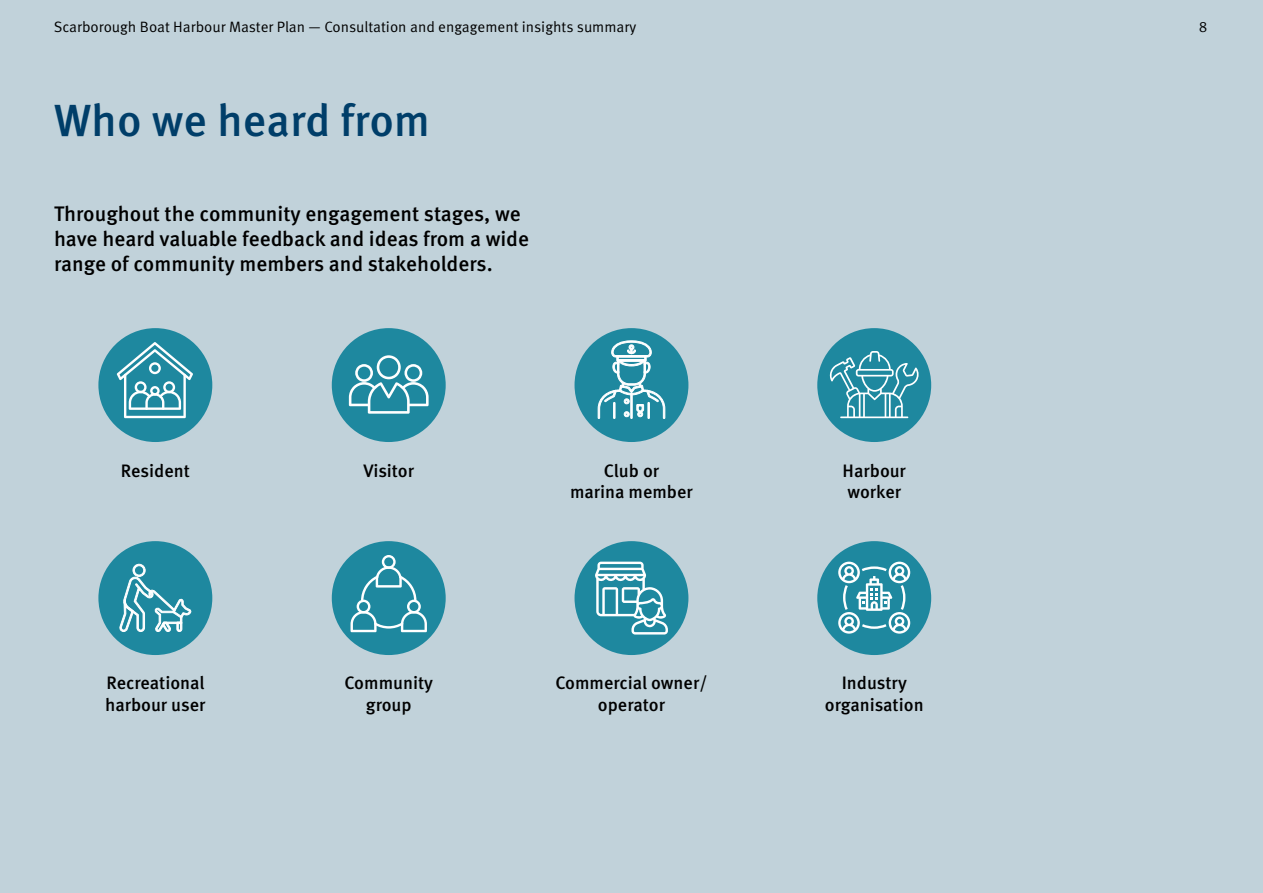
<style>
.page{position:relative;width:1263px;height:893px;background:#c1d2da}
.page>*{position:absolute;margin:0;border:0;box-sizing:border-box;transform-origin:0 0}
.t1{font:500 45px "Meta Pro";color:#003e69}
.Intro_paragraph{font:500 21px/25.2px "Meta Pro";color:#000}
.Body_bold{font:500 18px/21.6px "Meta Pro";color:#000;text-align:center}
.t2{font:15px "Meta Pro Norm";color:#000}
</style>
<div class="page">
<div style="left:98px;top:328px;width:114px;height:114px;background:#1e889f;border-radius:50%"></div>
<svg style="left:117px;top:342px;width:76px;height:76px"></svg>
<div style="left:332px;top:541px;width:114px;height:114px;background:#1e889f;border-radius:50%"></div>
<svg style="left:350px;top:555px;width:77px;height:77px"></svg>
<div style="left:574px;top:541px;width:114px;height:114px;background:#1e889f;border-radius:50%"></div>
<svg style="left:595px;top:562px;width:73px;height:72px"></svg>
<div style="left:98px;top:541px;width:114px;height:114px;background:#1e889f;border-radius:50%"></div>
<svg style="left:119px;top:564px;width:72px;height:68px"></svg>
<div style="left:817px;top:328px;width:114px;height:114px;background:#1e889f;border-radius:50%"></div>
<svg style="left:828px;top:351px;width:91px;height:67px"></svg>
<div style="left:332px;top:328px;width:114px;height:114px;background:#1e889f;border-radius:50%"></div>
<svg style="left:349px;top:355px;width:80px;height:59px"></svg>
<div style="left:574px;top:328px;width:114px;height:114px;background:#1e889f;border-radius:50%"></div>
<svg style="left:598px;top:340px;width:67px;height:79px"></svg>
<div style="left:817px;top:541px;width:114px;height:114px;background:#1e889f;border-radius:50%"></div>
<svg style="left:838px;top:562px;width:72px;height:72px"></svg>
<p class="t2" style="left:54px;top:15px;width:584px">Scarborough Boat Harbour Master Plan — Consultation and engagement insights summary</p>
<p class="t2" style="left:1199px;top:15px;width:10px">8</p>
<h1 class="t1" style="left:54px;top:85px;width:378px">Who we heard from</h1>
<p class="Intro_paragraph" style="left:54px;top:200px;width:477px">Throughout the community engagement stages, we have heard valuable feedback and ideas from a wide range of community members and stakeholders.</p>
<p class="Body_bold" style="left:121px;top:459px;width:70px">Resident</p>
<p class="Body_bold" style="left:363px;top:459px;width:52px">Visitor</p>
<p class="Body_bold" style="left:105px;top:671px;width:102px;text-align:left">Recreational harbour user</p>
<p class="Body_bold" style="left:345px;top:671px;width:90px">Community group</p>
<p class="Body_bold" style="left:570px;top:459px;width:124px">Club or<br>marina member</p>
<p class="Body_bold" style="left:842px;top:459px;width:65px;text-align:left">Harbour worker</p>
<p class="Body_bold" style="left:555px;top:671px;width:153px">Commercial owner/ operator</p>
<p class="Body_bold" style="left:825px;top:671px;width:100px">Industry organisation</p>
</div>
